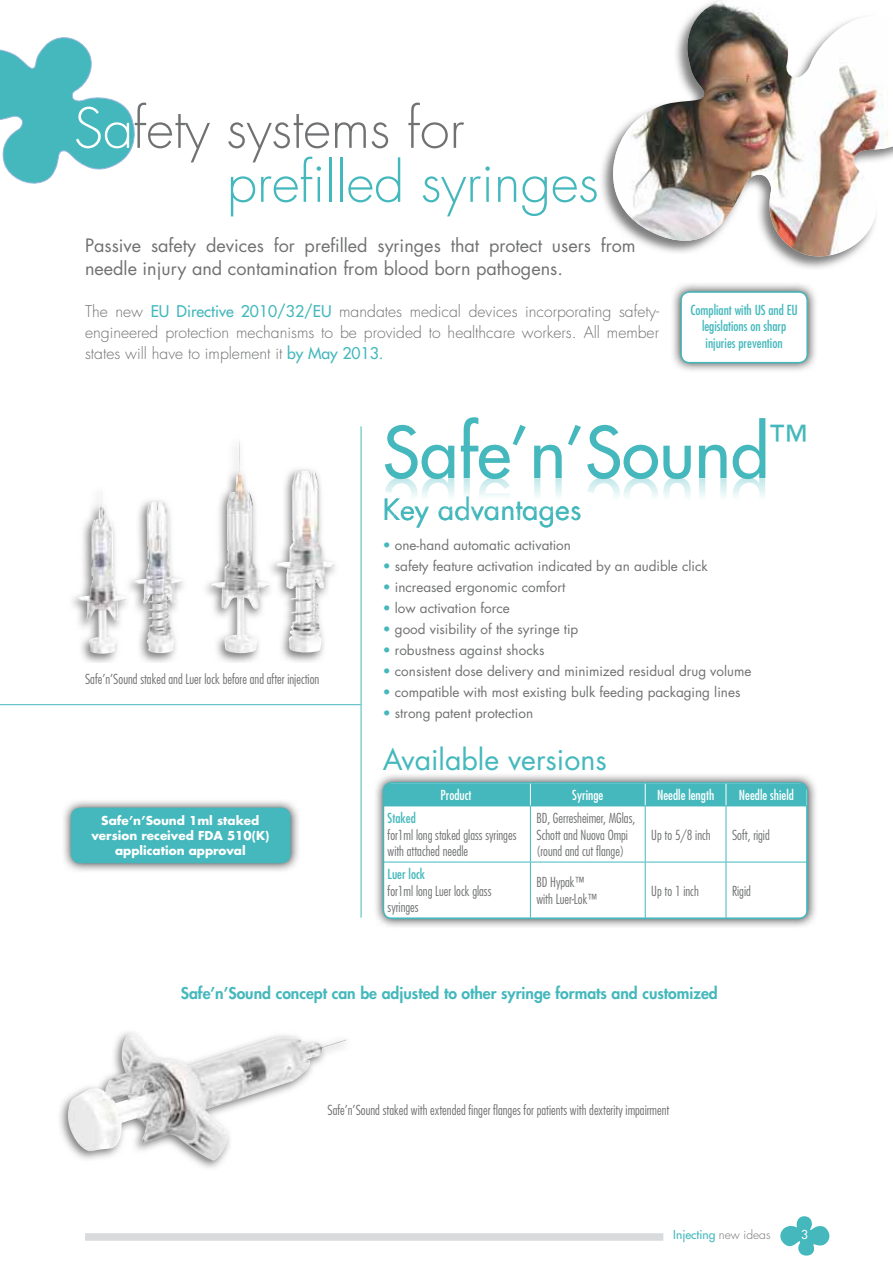
<style>
.page{position:relative;width:893px;height:1263px;background:#fff}
.page>*{position:absolute;margin:0;border:0;box-sizing:border-box;transform-origin:0 0}
.t1{font:69px "Futura";color:#44b8bc}
.t2{font:300 54px/54px "Futura";color:#44b8bc}
.t3{font:28.5px "Futura";color:#44b8bc}
.t4{font:18px/22.5px "Futura";color:#707172}
.t5{font:300 15.75px/21px "Futura";color:#707172;text-align:justify}
.t6{font:800 15.75px "Futura";color:#44b8bc}
.t7{font:300 condensed 13.5px/16.5px "Futura";color:#707172}
.t8{font:13.5px "Futura";color:#707172}
.t9{font:condensed 13.5px/16.5px "Futura";color:#44b8bc;text-align:center}
.t10{font:condensed 13.5px "Futura";color:#fff}
.t11{font:700 12px/15px "Futura";color:#fff;text-align:center}
.t12{font:12px "Futura";color:#44b8bc}
.t13{font:12px "Futura";color:#fff}
.s1{color:#fff}
.s2{color:#707172}
.s3{font-weight:400;color:#44b8bc}
.s4{color:#44b8bc}
.s5{font-weight:300;color:#707172}
</style>
<div class="page">
<svg style="left:780px;top:1216px;width:50px;height:40px"></svg>
<div style="left:85px;top:1233px;width:578px;height:8px;background:#d9dadb"></div>
<img style="left:601px;top:152px;width:237px;height:117px">
<svg style="left:607px;top:146px;width:286px;height:117px"></svg>
<img style="left:607px;top:0;width:281px;height:261px">
<img style="left:59px;top:1032px;width:164px;height:136px">
<img style="left:67px;top:1033px;width:281px;height:127px">
<img style="left:72px;top:469px;width:263px;height:193px">
<img style="left:212px;top:441px;width:91px;height:212px">
<hr style="left:0;top:704px;width:361px;height:1px;background:#44b8bc">
<hr style="left:361px;top:426px;width:1px;height:492px;background:#44b8bc">
<img style="left:673px;top:284px;width:143px;height:87px">
<div style="left:681px;top:292px;width:126px;height:71px;background:#fff;border-radius:9px"></div>
<div style="left:680px;top:291px;width:128px;height:72px;border:2px solid #44b8bc;border-radius:9px"></div>
<img style="left:63px;top:801px;width:236px;height:70px">
<div style="left:72px;top:808px;width:218px;height:54px;background:#44b8bc;border-radius:9px"></div>
<div style="left:71px;top:808px;width:220px;height:55px;border:2px solid #44b8bc;border-radius:9px"></div>
<img style="left:375px;top:775px;width:441px;height:152px">
<div style="left:383px;top:783px;width:424px;height:135px;background:#fff;border-radius:9px"></div>
<div style="left:383px;top:783px;width:424px;height:22px;background:#44b8bc"></div>
<hr style="left:383px;top:805px;width:147px;height:1px;background:#44b8bc">
<hr style="left:530px;top:805px;width:115px;height:1px;background:#44b8bc">
<hr style="left:530px;top:806px;width:1px;height:56px;background:#44b8bc">
<hr style="left:645px;top:805px;width:81px;height:1px;background:#44b8bc">
<hr style="left:645px;top:806px;width:1px;height:56px;background:#44b8bc">
<hr style="left:726px;top:805px;width:81px;height:1px;background:#44b8bc">
<hr style="left:726px;top:806px;width:1px;height:56px;background:#44b8bc">
<hr style="left:383px;top:862px;width:147px;height:1px;background:#44b8bc">
<hr style="left:530px;top:862px;width:115px;height:1px;background:#44b8bc">
<hr style="left:530px;top:862px;width:1px;height:56px;background:#44b8bc">
<hr style="left:645px;top:862px;width:81px;height:1px;background:#44b8bc">
<hr style="left:645px;top:862px;width:1px;height:56px;background:#44b8bc">
<hr style="left:726px;top:862px;width:81px;height:1px;background:#44b8bc">
<hr style="left:726px;top:862px;width:1px;height:56px;background:#44b8bc">
<hr style="left:806px;top:862px;width:1px;height:56px;background:#44b8bc">
<hr style="left:383px;top:918px;width:147px;height:1px;background:#44b8bc">
<hr style="left:726px;top:918px;width:81px;height:1px;background:#44b8bc">
<div style="left:383px;top:782px;width:425px;height:137px;border:2px solid #44b8bc;border-radius:9px"></div>
<svg style="left:0;top:37px;width:135px;height:147px"></svg>
<img style="left:385px;top:477px;width:380px;height:20px">
<img style="left:385px;top:496px;width:195px;height:1px">
<h2 class="t2" style="left:227px;top:106px;width:374px;text-indent:-153px"><span class="s1">Sa</span><span class="s2">fety systems for </span>prefilled syringes</h2>
<h3 class="t4" style="left:85px;top:236px;width:552px">Passive safety devices for prefilled syringes that protect users from needle injury and contamination from blood born pathogens.</h3>
<p class="t5" style="left:85px;top:302px;width:576px">The new <span class="s3">EU Directive 2010/32/EU</span> mandates medical devices incorporating safety&shy;engineered protection mechanisms to be provided to healthcare workers. All member states will have to implement it <span class="s3">by May 2013.</span></p>
<p class="t9" style="left:690px;top:302px;width:109px">Compliant with US and EU legislations on sharp injuries prevention</p>
<p class="t7" style="left:85px;top:672px;width:236px">Safe’n’Sound staked and Luer lock before and after injection</p>
<p class="t11" style="left:91px;top:814px;width:179px">Safe’n’Sound 1ml staked version received FDA 510(K) application approval</p>
<h1 class="t1" style="left:383px;top:418px;width:426px">Safe’n’Sound<sup>™</sup></h1>
<h3 class="t3" style="left:383px;top:496px;width:200px">Key advantages</h3>
<p class="t8" style="left:419px;top:538px;width:31px">h d</p>
<p class="t8" style="left:383px;top:538px;width:190px"><span class="s4">•</span> one- an automatic activation</p>
<p class="t8" style="left:383px;top:559px;width:327px"><span class="s4">•</span> safety feature activation indicated by an audible click</p>
<p class="t8" style="left:383px;top:580px;width:184px"><span class="s4">•</span> increased ergonomic comfort</p>
<p class="t8" style="left:383px;top:601px;width:129px"><span class="s4">•</span> low activation force</p>
<p class="t8" style="left:383px;top:622px;width:197px"><span class="s4">•</span> good visibility of the syringe tip</p>
<p class="t8" style="left:383px;top:643px;width:163px"><span class="s4">•</span> robustness against shocks</p>
<p class="t8" style="left:383px;top:664px;width:370px"><span class="s4">•</span> consistent dose delivery and minimized residual drug volume</p>
<p class="t8" style="left:383px;top:685px;width:359px"><span class="s4">•</span> compatible with most existing bulk feeding packaging lines</p>
<p class="t8" style="left:383px;top:706px;width:152px"><span class="s4">•</span> strong patent protection</p>
<h3 class="t3" style="left:383px;top:746px;width:226px">Available versions</h3>
<p class="t10" style="left:440px;top:789px;width:33px">Product</p>
<p class="t10" style="left:572px;top:789px;width:33px">Syringe</p>
<p class="t10" style="left:657px;top:789px;width:59px">Needle length</p>
<p class="t10" style="left:739px;top:789px;width:57px">Needle shield</p>
<p class="t9" style="left:388px;top:811px;width:30px">Staked</p>
<p class="t7" style="left:388px;top:827px;width:130px">for1ml long staked glass syringes with attached needle</p>
<p class="t7" style="left:536px;top:811px;width:100px">BD, Gerresheimer, MGlas,<br>Schott and Nuova Ompi (round and cut flange)</p>
<p class="t7" style="left:651px;top:827px;width:61px">Up to 5/8 inch</p>
<p class="t7" style="left:732px;top:827px;width:39px">Soft, rigid</p>
<p class="t9" style="left:388px;top:867px;width:39px">Luer lock</p>
<p class="t7" style="left:388px;top:883px;width:105px">for1ml long Luer lock glass syringes</p>
<p class="t7" style="left:536px;top:875px;width:62px">BD Hypak™ with Luer-Lok™</p>
<p class="t7" style="left:651px;top:883px;width:49px">Up to 1 inch</p>
<p class="t7" style="left:732px;top:883px;width:20px">Rigid</p>
<p class="t6" style="left:181px;top:986px;width:539px">Safe’n’Sound concept can be adjusted to other syringe formats and customized</p>
<p class="t7" style="left:327px;top:1103px;width:343px">Safe’n’Sound staked with extended finger flanges for patients with dexterity impairment</p>
<p class="t12" style="left:673px;top:1229px;width:99px">Injecting <span class="s5">new ideas</span></p>
<p class="t13" style="left:801px;top:1229px;width:8px">3</p>
</div>
